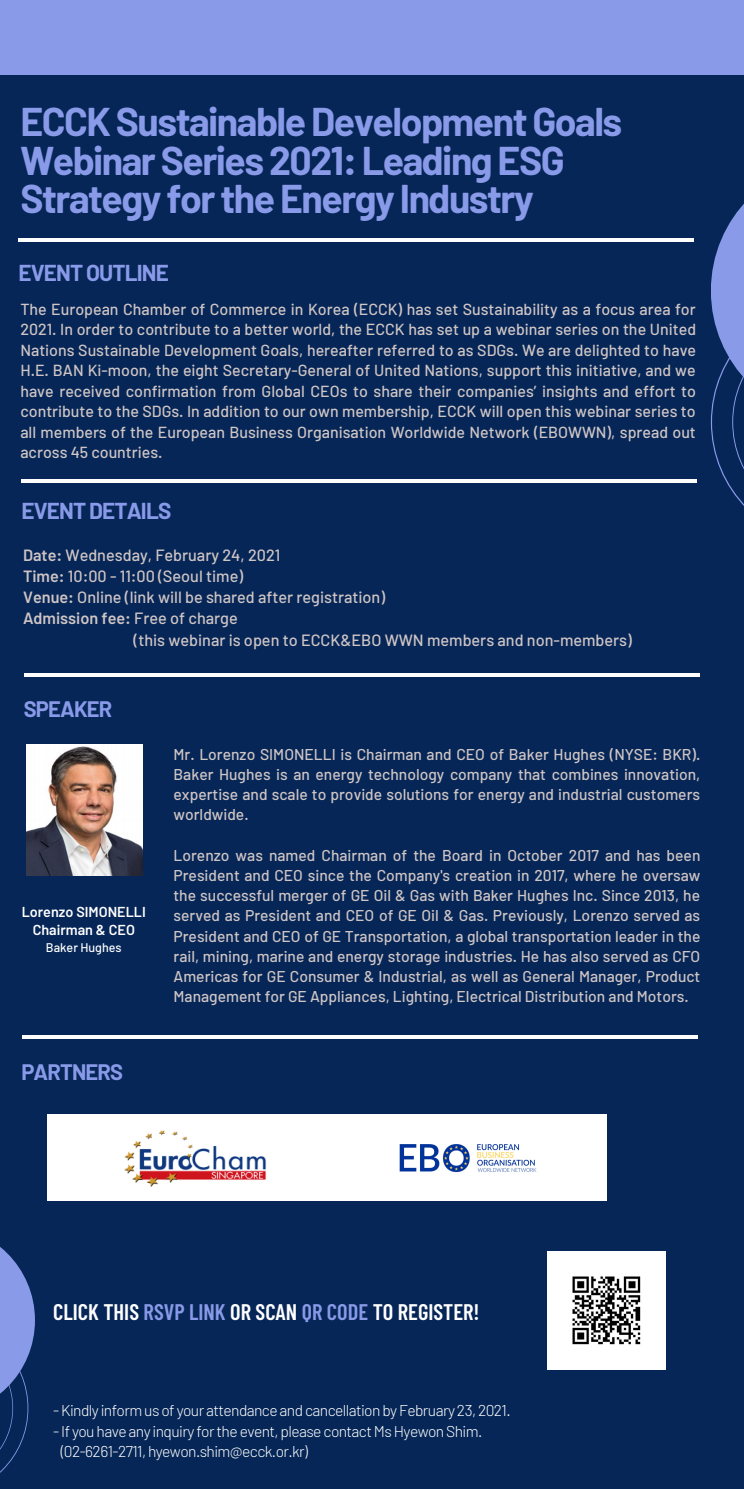
<style>
.page{position:relative;width:744px;height:1489px;background:#fff}
.page>*{position:absolute;margin:0;border:0;box-sizing:border-box;transform-origin:0 0}
.t1{font:700 39.19px/38.9px "Barlow";letter-spacing:-.04em;color:#899ae8}
.t2{font:600 22.5px "Barlow Condensed";color:#fff}
.t3{font:700 22.5px "Barlow";letter-spacing:-.04em;color:#899ae8}
.t4{font:700 21.88px "Barlow";letter-spacing:-.04em;color:#899ae8}
.t5{font:500 16.25px "Barlow";color:#cfc5c5}
.t6{font:600 16.25px "Barlow";color:#cfc5c5}
.t7{font:500 16px/20.5px "Barlow";color:#cfc5c5;text-align:justify}
.t8{font:500 15.62px/20.2px "Barlow";color:#cfc5c5;text-align:justify}
.t9{font:300 15.62px "Barlow";letter-spacing:-.04em;color:#fff}
.t10{font:600 14.38px "Barlow";color:#fff}
.t11{font:500 12.5px "Barlow";color:#fff}
.s1{font-weight:600}
.s2{font-weight:500}
.s3{color:#899ae8}
</style>
<div class="page">
<div style="left:0;top:0;width:744px;height:1488px;background:#052657"></div>
<div style="left:0;top:0;width:744px;height:75px;background:#899ae8"></div>
<svg style="left:711px;top:422px;width:33px;height:84px"></svg>
<svg style="left:711px;top:204px;width:33px;height:218px;fill:#899ae8"></svg>
<svg style="left:0;top:1414px;width:28px;height:59px"></svg>
<svg style="left:0;top:1247px;width:35px;height:167px;fill:#899ae8"></svg>
<hr style="left:18px;top:238px;width:676px;height:4px;background:#fff">
<hr style="left:21px;top:479px;width:676px;height:4px;background:#fff">
<hr style="left:24px;top:673px;width:676px;height:4px;background:#fff">
<hr style="left:22px;top:1035px;width:676px;height:3px;background:#fff">
<img style="left:27px;top:744px;width:116px;height:131px">
<img style="left:547px;top:1251px;width:118px;height:118px">
<div style="left:47px;top:1114px;width:560px;height:87px;background:#fff"></div>
<img style="left:399px;top:1144px;width:138px;height:29px">
<img style="left:125px;top:1130px;width:141px;height:57px">
<p class="t1" style="left:20px;top:100px;width:603px">ECCK Sustainable Development Goals<br>Webinar Series 2021: Leading ESG<br>Strategy for the Energy Industry</p>
<p class="t3" style="left:18px;top:258px;width:152px">EVENT OUTLINE</p>
<p class="t7" style="left:20px;top:298px;width:677px">The European Chamber of Commerce in Korea (ECCK) has set Sustainability as a focus area for 2021. In order to contribute to a better world, the ECCK has set up a webinar series on the United Nations Sustainable Development Goals, hereafter referred to as SDGs. We are delighted to have H.E. BAN Ki-moon, the eight Secretary-General of United Nations, support this initiative, and we have received confirmation from Global CEOs to share their companies’ insights and effort to contribute to the SDGs. In addition to our own membership, ECCK will open this webinar series to all members of the European Business Organisation Worldwide Network (EBOWWN), spread out across 45 countries.</p>
<p class="t3" style="left:21px;top:497px;width:151px">EVENT DETAILS</p>
<p class="t5" style="left:23px;top:545px;width:259px"><span class="s1">Date:</span> Wednesday, February 24, 2021</p>
<p class="t5" style="left:23px;top:566px;width:222px"><span class="s1">Time:</span> 10:00 - 11:00 (Seoul time)</p>
<p class="t5" style="left:23px;top:587px;width:364px"><span class="s1">Venue:</span> Online (link will be shared after registration)</p>
<p class="t6" style="left:23px;top:608px;width:216px">Admission fee: <span class="s2">Free of charge</span></p>
<p class="t5" style="left:134px;top:629px;width:500px">(this webinar is open to ECCK&amp;EBO WWN members and non-members)</p>
<p class="t4" style="left:24px;top:695px;width:90px">SPEAKER</p>
<p class="t10" style="left:22px;top:902px;width:126px">Lorenzo SIMONELLI</p>
<p class="t10" style="left:33px;top:921px;width:104px">Chairman &amp; CEO</p>
<p class="t11" style="left:46px;top:939px;width:77px">Baker Hughes</p>
<p class="t4" style="left:21px;top:1058px;width:103px">PARTNERS</p>
<p class="t8" style="left:174px;top:743px;width:528px">Mr. Lorenzo SIMONELLI is Chairman and CEO of Baker Hughes (NYSE: BKR).<br>Baker Hughes is an energy technology company that combines innovation, expertise and scale to provide solutions for energy and industrial customers worldwide.</p>
<p class="t8" style="left:174px;top:844px;width:528px">Lorenzo was named Chairman of the Board in October 2017 and has been President and CEO since the Company's creation in 2017, where he oversaw the successful merger of GE Oil &amp; Gas with Baker Hughes Inc. Since 2013, he served as President and CEO of GE Oil &amp; Gas. Previously, Lorenzo served as President and CEO of GE Transportation, a global transportation leader in the rail, mining, marine and energy storage industries. He has also served as CFO Americas for GE Consumer &amp; Industrial, as well as General Manager, Product Management for GE Appliances, Lighting, Electrical Distribution and Motors.</p>
<p class="t2" style="left:53px;top:1296px;width:428px">CLICK THIS <span class="s3">RSVP LINK</span> OR SCAN <span class="s3">QR CODE</span> TO REGISTER!</p>
<p class="t9" style="left:53px;top:1400px;width:459px">- Kindly inform us of your attendance and cancellation by February 23, 2021.</p>
<p class="t9" style="left:53px;top:1420px;width:431px">- If you have any inquiry for the event, please contact Ms Hyewon Shim.</p>
<p class="t9" style="left:61px;top:1441px;width:249px">(02-6261-2711, hyewon.shim@ecck.or.kr)</p>
</div>
